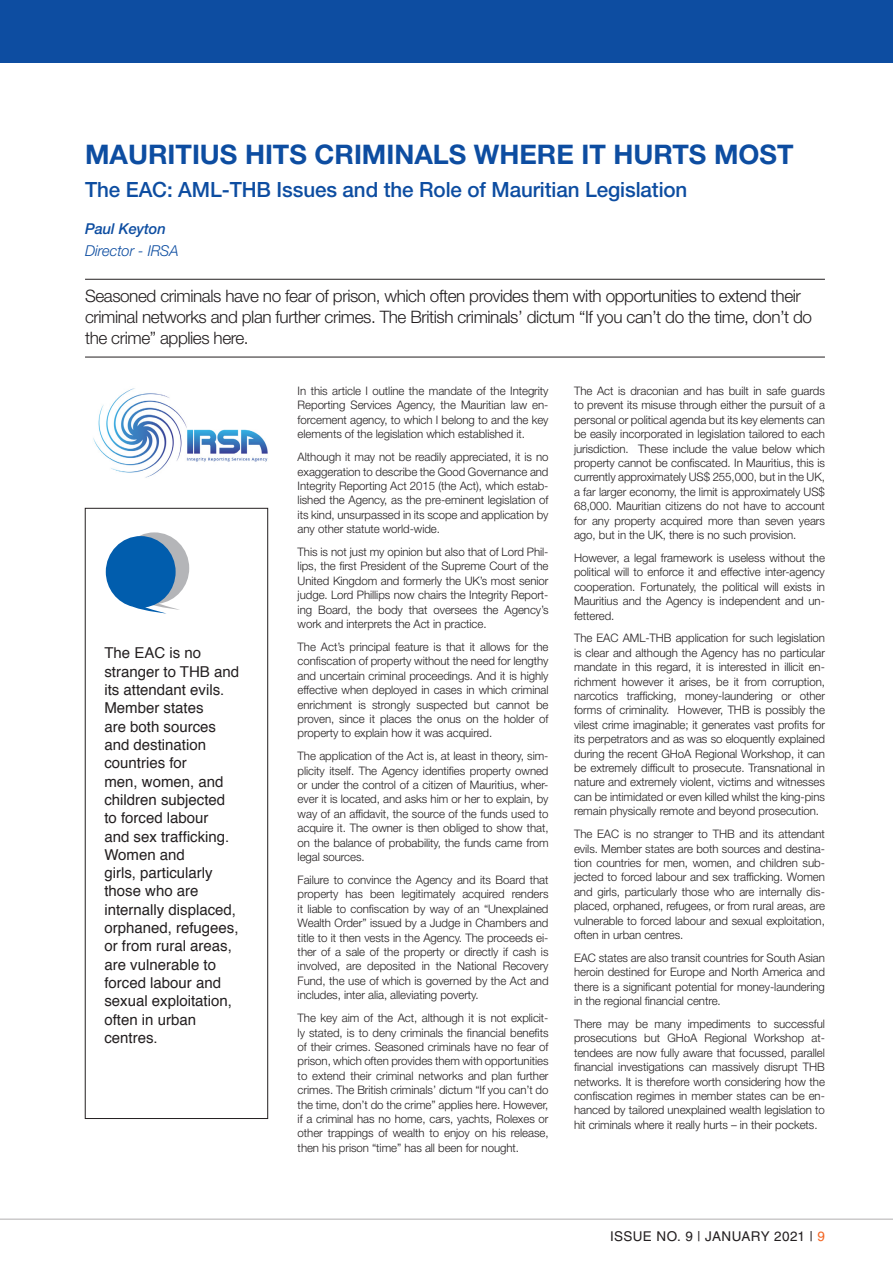
<style>
.page{position:relative;width:893px;height:1263px;background:#fff}
.page>*{position:absolute;margin:0;border:0;box-sizing:border-box;transform-origin:0 0}
.t1{font:700 27px "Helvetica Neue LT Std";color:#0d4da1}
.AML_Paragrah{font:500 21px "Helvetica Neue LT Std";letter-spacing:-.005em;color:#0d4da1}
.t2{font:300 17.1px/21.1px "Helvetica Neue LT Std";letter-spacing:-.025em;color:#231f20}
.t3{font:15px/18.3px "Helvetica";color:#231f20}
.AML_Paragrah-2{font:italic 300 15px "Helvetica Neue LT Std";letter-spacing:-.005em;color:#0d4da1}
.AML_Paragrah-3{font:italic 500 15px "Helvetica Neue LT Std";letter-spacing:-.005em;color:#0d4da1}
.t4{font:13.5px "Helvetica LT Std";letter-spacing:.03em;color:#231f20}
.AML_Paragrah-4{font:300 11.7px/14.4px "Helvetica Neue LT Std";letter-spacing:-.005em;color:#231f20;text-align:justify}
.s1{color:#f36421}
</style>
<div class="page">
<hr style="left:0;top:1219px;width:893px;height:1px;background:#231f20">
<div style="left:0;top:0;width:893px;height:62px;background:#0d4da1"></div>
<img style="left:93px;top:388px;width:175px;height:90px">
<hr style="left:85px;top:279px;width:740px;height:1px;background:#231f20">
<hr style="left:85px;top:357px;width:740px;height:1px;background:#231f20">
<svg style="left:106px;top:532px;width:83px;height:81px"></svg>
<div style="left:85px;top:508px;width:183px;height:611px;border:1px solid #231f20"></div>
<p class="t1" style="left:85px;top:137px;width:710px">MAURITIUS HITS CRIMINALS WHERE IT HURTS MOST</p>
<p class="AML_Paragrah" style="left:85px;top:177px;width:604px">The EAC: AML-THB Issues and the Role of Mauritian Legislation</p>
<p class="AML_Paragrah-3" style="left:85px;top:220px;width:82px">Paul Keyton</p>
<p class="AML_Paragrah-2" style="left:85px;top:242px;width:95px">Director - IRSA</p>
<p class="t2" style="left:85px;top:285px;width:729px">Seasoned criminals have no fear of prison, which often provides them with opportunities to extend their criminal networks and plan further crimes. The British criminals’ dictum “If you can’t do the time, don’t do the crime” applies here.</p>
<p class="t3" style="left:104px;top:644px;width:136px">The EAC is no stranger to THB and its attendant evils.<br>Member states<br>are both sources and destination countries for<br>men, women, and children subjected to forced labour<br>and sex trafficking.<br>Women and<br>girls, particularly those who are internally displaced, orphaned, refugees, or from rural areas, are vulnerable to forced labour and sexual exploitation, often in urban centres.</p>
<p class="AML_Paragrah-4" style="left:298px;top:383px;width:252px">In this article I outline the mandate of the Integrity Reporting Services Agency, the Mauritian law en&shy;forcement agency, to which I belong to and the key elements of the legislation which established it.</p>
<p class="AML_Paragrah-4" style="left:298px;top:449px;width:252px">Although it may not be readily appreciated, it is no exaggeration to describe the Good Governance and Integrity Reporting Act 2015 (the Act), which estab&shy;lished the Agency, as the pre-eminent legislation of its kind, unsurpassed in its scope and application by any other statute world-wide.</p>
<p class="AML_Paragrah-4" style="left:298px;top:544px;width:252px">This is not just my opinion but also that of Lord Phil&shy;lips, the first President of the Supreme Court of the United Kingdom and formerly the UK’s most senior judge. Lord Phillips now chairs the Integrity Report&shy;ing Board, the body that oversees the Agency’s work and interprets the Act in practice.</p>
<p class="AML_Paragrah-4" style="left:298px;top:639px;width:252px">The Act’s principal feature is that it allows for the confiscation of property without the need for lengthy and uncertain criminal proceedings. And it is highly effective when deployed in cases in which criminal enrichment is strongly suspected but cannot be proven, since it places the onus on the holder of property to explain how it was acquired.</p>
<p class="AML_Paragrah-4" style="left:298px;top:749px;width:252px">The application of the Act is, at least in theory, sim&shy;plicity itself. The Agency identifies property owned or under the control of a citizen of Mauritius, wher&shy;ever it is located, and asks him or her to explain, by way of an affidavit, the source of the funds used to acquire it. The owner is then obliged to show that, on the balance of probability, the funds came from legal sources.</p>
<p class="AML_Paragrah-4" style="left:298px;top:872px;width:252px">Failure to convince the Agency and its Board that property has been legitimately acquired renders it liable to confiscation by way of an “Unexplained Wealth Order” issued by a Judge in Chambers and title to it then vests in the Agency. The proceeds ei&shy;ther of a sale of the property or directly if cash is involved, are deposited in the National Recovery Fund, the use of which is governed by the Act and includes, inter alia, alleviating poverty.</p>
<p class="AML_Paragrah-4" style="left:298px;top:1010px;width:252px">The key aim of the Act, although it is not explicit&shy;ly stated, is to deny criminals the financial benefits of their crimes. Seasoned criminals have no fear of prison, which often provides them with opportunities to extend their criminal networks and plan further crimes. The British criminals’ dictum “If you can’t do the time, don’t do the crime” applies here. However, if a criminal has no home, cars, yachts, Rolexes or other trappings of wealth to enjoy on his release, then his prison “time” has all been for nought.</p>
<p class="AML_Paragrah-4" style="left:574px;top:383px;width:252px">The Act is draconian and has built in safe guards to prevent its misuse through either the pursuit of a personal or political agenda but its key elements can be easily incorporated in legislation tailored to each jurisdiction. These include the value below which property cannot be confiscated. In Mauritius, this is currently approximately US$ 255,000, but in the UK, a far larger economy, the limit is approximately US$ 68,000. Mauritian citizens do not have to account for any property acquired more than seven years ago, but in the UK, there is no such provision.</p>
<p class="AML_Paragrah-4" style="left:574px;top:550px;width:252px">However, a legal framework is useless without the political will to enforce it and effective inter-agency cooperation. Fortunately, the political will exists in Mauritius and the Agency is independent and un&shy;fettered.</p>
<p class="AML_Paragrah-4" style="left:574px;top:631px;width:252px">The EAC AML-THB application for such legislation is clear and although the Agency has no particular mandate in this regard, it is interested in illicit en&shy;richment however it arises, be it from corruption, narcotics trafficking, money-laundering or other forms of criminality. However, THB is possibly the vilest crime imaginable; it generates vast profits for its perpetrators and as was so eloquently explained during the recent GHoA Regional Workshop, it can be extremely difficult to prosecute. Transnational in nature and extremely violent, victims and witnesses can be intimidated or even killed whilst the king-pins remain physically remote and beyond prosecution.</p>
<p class="AML_Paragrah-4" style="left:574px;top:826px;width:252px">The EAC is no stranger to THB and its attendant evils. Member states are both sources and destina&shy;tion countries for men, women, and children sub&shy;jected to forced labour and sex trafficking. Women and girls, particularly those who are internally dis&shy;placed, orphaned, refugees, or from rural areas, are vulnerable to forced labour and sexual exploitation, often in urban centres.</p>
<p class="AML_Paragrah-4" style="left:574px;top:950px;width:252px">EAC states are also transit countries for South Asian heroin destined for Europe and North America and there is a significant potential for money-laundering in the regional financial centre.</p>
<p class="AML_Paragrah-4" style="left:574px;top:1016px;width:252px">There may be many impediments to successful prosecutions but GHoA Regional Workshop at&shy;tendees are now fully aware that focussed, parallel financial investigations can massively disrupt THB networks. It is therefore worth considering how the confiscation regimes in member states can be en&shy;hanced by tailored unexplained wealth legislation to hit criminals where it really hurts – in their pockets.</p>
<p class="t4" style="left:610px;top:1228px;width:216px">ISSUE NO. 9 | JANUARY 2021 | <span class="s1">9</span></p>
</div>
